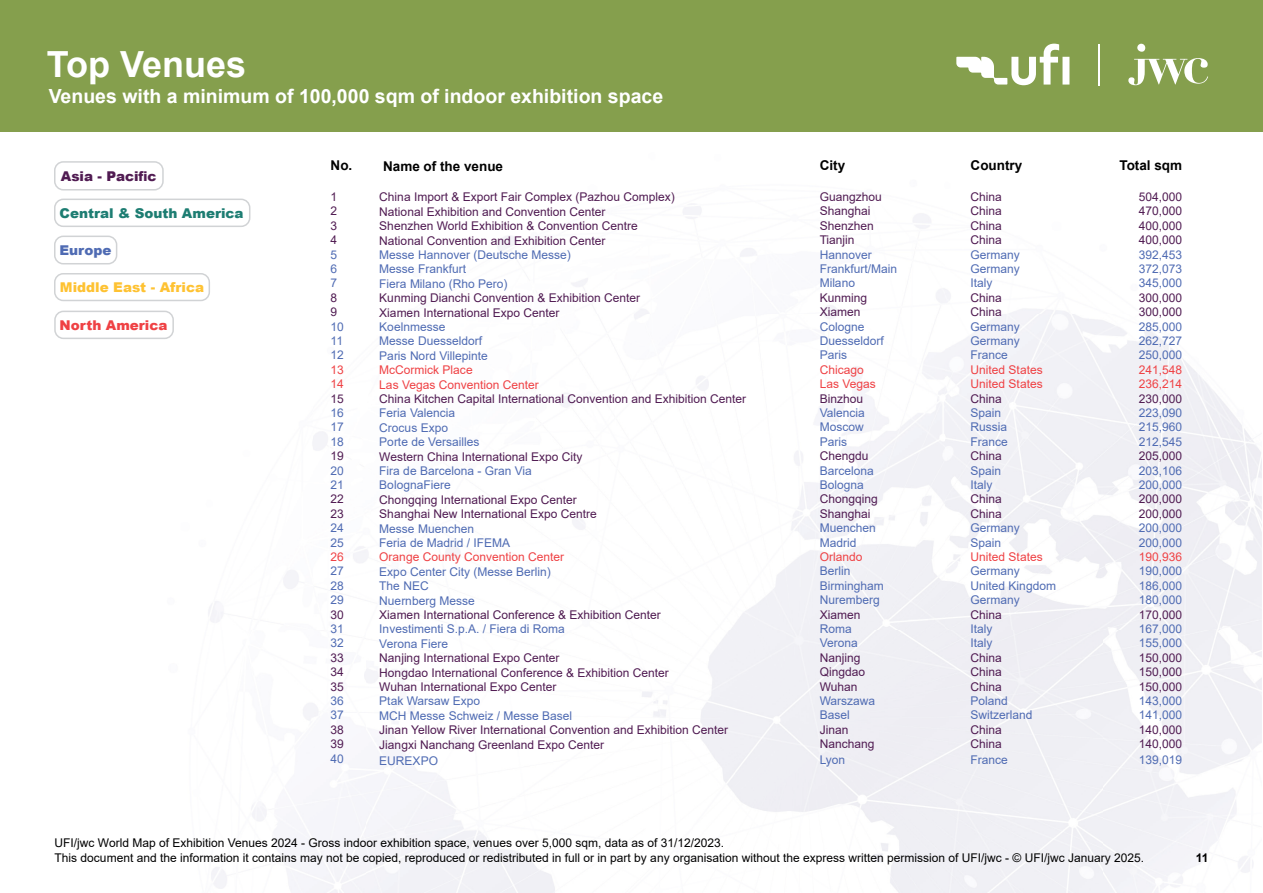
<style>
.page{position:relative;width:1263px;height:893px;background:#fff}
.page>*{position:absolute;margin:0;border:0;box-sizing:border-box;transform-origin:0 0}
.t1{font:700 36px "Arial";color:#fff}
.t2{font:700 19.5px "Arial";color:#fff}
.t3{font:700 13.5px "Arial";color:#000}
.t4{font:900 13.5px "Arial";color:#1d7d72}
.t5{font:900 13.5px "Arial";color:#fec232}
.t6{font:900 13.5px "Arial";color:#ef4144}
.t7{font:900 13.5px "Arial";color:#501b52}
.t8{font:900 13.5px "Arial";color:#4f6bb3}
.t9{font:12px/14.4px "Arial";color:#501b52}
.t10{font:12px/14.4px "Arial";color:#4f6bb3}
.t11{font:12px/14.4px "Arial";color:#000}
.t12{font:12px/14.4px "Arial";color:#ef4144}
.t13{font:12px "Arial";color:#4f1b51}
.t14{font:700 12px "Arial";color:#000}
</style>
<div class="page">
<img style="left:0;top:131px;width:1262px;height:762px">
<div style="left:0;top:0;width:1263px;height:131px;background:#859f4d"></div>
<svg style="left:956px;top:44px;width:113px;height:41px"></svg>
<hr style="left:1099px;top:44px;width:1px;height:41px;background:#fff">
<svg style="left:1128px;top:58px;width:80px;height:27px"></svg>
<div style="left:1137px;top:44px;width:8px;height:8px;background:#fff;border-radius:50%"></div>
<div style="left:54px;top:311px;width:120px;height:28px;border:2px solid #d1d3d5;border-radius:9px"></div>
<div style="left:54px;top:273px;width:156px;height:28px;border:2px solid #d1d3d5;border-radius:9px"></div>
<div style="left:54px;top:161px;width:110px;height:29px;border:2px solid #d1d3d5;border-radius:9px"></div>
<div style="left:54px;top:236px;width:63px;height:28px;border:2px solid #d1d3d5;border-radius:9px"></div>
<div style="left:54px;top:199px;width:196px;height:28px;border:2px solid #d1d3d5;border-radius:9px"></div>
<h1 class="t1" style="left:47px;top:39px;width:201px">Top Venues</h1>
<h2 class="t2" style="left:49px;top:83px;width:616px">Venues with a minimum of 100,000 sqm of indoor exhibition space</h2>
<p class="t7" style="left:61px;top:166px;width:97px">Asia - Pacific</p>
<p class="t4" style="left:60px;top:203px;width:185px">Central &amp; South America</p>
<p class="t8" style="left:60px;top:240px;width:53px">Europe</p>
<p class="t5" style="left:60px;top:277px;width:146px">Middle East - Africa</p>
<p class="t6" style="left:60px;top:315px;width:109px">North America</p>
<p class="t3" style="left:331px;top:156px;width:23px">No.</p>
<p class="t9" style="left:331px;top:189px;width:8px;text-align:justify">1<br>2<br>3<br>4</p>
<p class="t10" style="left:331px;top:247px;width:8px;text-align:justify">5<br>6<br>7</p>
<p class="t9" style="left:331px;top:290px;width:8px">8<br>9</p>
<p class="t10" style="left:331px;top:319px;width:15px;text-align:justify">10<br>11<br>12</p>
<p class="t12" style="left:331px;top:362px;width:15px">13<br>14</p>
<p class="t9" style="left:331px;top:391px;width:15px">15</p>
<p class="t10" style="left:331px;top:405px;width:15px;text-align:justify">16<br>17<br>18</p>
<p class="t9" style="left:331px;top:449px;width:15px">19</p>
<p class="t10" style="left:331px;top:463px;width:15px">20<br>21</p>
<p class="t9" style="left:331px;top:492px;width:15px">22<br>23</p>
<p class="t10" style="left:331px;top:521px;width:15px">24<br>25</p>
<p class="t12" style="left:331px;top:549px;width:15px">26</p>
<p class="t10" style="left:331px;top:564px;width:15px;text-align:justify">27<br>28<br>29</p>
<p class="t9" style="left:331px;top:607px;width:15px">30</p>
<p class="t10" style="left:331px;top:621px;width:15px">31<br>32</p>
<p class="t9" style="left:331px;top:650px;width:15px;text-align:justify">33<br>34<br>35</p>
<p class="t10" style="left:331px;top:693px;width:15px">36<br>37</p>
<p class="t9" style="left:331px;top:722px;width:15px">38<br>39</p>
<p class="t10" style="left:331px;top:751px;width:15px">40</p>
<p class="t3" style="left:383px;top:156px;width:122px">Name of the venue</p>
<p class="t9" style="left:379px;top:190px;width:297px">China Import &amp; Export Fair Complex (Pazhou Complex)<br>National Exhibition and Convention Center<br>Shenzhen World Exhibition &amp; Convention Centre National Convention and Exhibition Center</p>
<p class="t10" style="left:379px;top:247px;width:193px">Messe Hannover (Deutsche Messe)<br>Messe Frankfurt<br>Fiera Milano (Rho Pero)</p>
<p class="t9" style="left:379px;top:291px;width:262px">Kunming Dianchi Convention &amp; Exhibition Center<br>Xiamen International Expo Center</p>
<p class="t10" style="left:379px;top:319px;width:110px">Koelnmesse<br>Messe Duesseldorf<br>Paris Nord Villepinte</p>
<p class="t12" style="left:379px;top:363px;width:161px">McCormick Place<br>Las Vegas Convention Center</p>
<p class="t9" style="left:379px;top:391px;width:368px">China Kitchen Capital International Convention and Exhibition Center</p>
<p class="t10" style="left:379px;top:406px;width:102px">Feria Valencia<br>Crocus Expo<br>Porte de Versailles</p>
<p class="t9" style="left:379px;top:449px;width:205px">Western China International Expo City</p>
<p class="t10" style="left:379px;top:463px;width:154px">Fira de Barcelona - Gran Via<br>BolognaFiere</p>
<p class="t9" style="left:379px;top:492px;width:219px">Chongqing International Expo Center<br>Shanghai New International Expo Centre</p>
<p class="t10" style="left:379px;top:521px;width:132px">Messe Muenchen<br>Feria de Madrid / IFEMA</p>
<p class="t12" style="left:379px;top:550px;width:186px">Orange County Convention Center</p>
<p class="t10" style="left:379px;top:564px;width:173px">Expo Center City (Messe Berlin)<br>The NEC<br>Nuernberg Messe</p>
<p class="t13" style="left:379px;top:606px;width:283px">Xiamen International Conference &amp; Exhibition Center</p>
<p class="t10" style="left:379px;top:622px;width:187px">Investimenti S.p.A. / Fiera di Roma<br>Verona Fiere</p>
<p class="t9" style="left:379px;top:651px;width:291px">Nanjing International Expo Center<br>Hongdao International Conference &amp; Exhibition Center<br>Wuhan International Expo Center</p>
<p class="t10" style="left:379px;top:694px;width:194px">Ptak Warsaw Expo<br>MCH Messe Schweiz / Messe Basel</p>
<p class="t9" style="left:379px;top:723px;width:350px">Jinan Yellow River International Convention and Exhibition Center<br>Jiangxi Nanchang Greenland Expo Center</p>
<p class="t10" style="left:379px;top:753px;width:60px">EUREXPO</p>
<p class="t3" style="left:820px;top:156px;width:27px">City</p>
<p class="t9" style="left:820px;top:189px;width:64px">Guangzhou<br>Shanghai<br>Shenzhen<br>Tianjin</p>
<p class="t10" style="left:820px;top:247px;width:79px">Hannover<br>Frankfurt/Main<br>Milano</p>
<p class="t9" style="left:820px;top:290px;width:49px">Kunming<br>Xiamen</p>
<p class="t10" style="left:820px;top:319px;width:66px">Cologne<br>Duesseldorf<br>Paris</p>
<p class="t12" style="left:820px;top:362px;width:58px">Chicago<br>Las Vegas</p>
<p class="t9" style="left:820px;top:391px;width:45px">Binzhou</p>
<p class="t10" style="left:820px;top:405px;width:47px;text-align:justify">Valencia Moscow Paris</p>
<p class="t9" style="left:820px;top:449px;width:50px">Chengdu</p>
<p class="t10" style="left:820px;top:463px;width:56px">Barcelona<br>Bologna</p>
<p class="t9" style="left:820px;top:492px;width:60px">Chongqing<br>Shanghai</p>
<p class="t10" style="left:820px;top:521px;width:58px">Muenchen<br>Madrid</p>
<p class="t12" style="left:820px;top:549px;width:44px">Orlando</p>
<p class="t10" style="left:820px;top:564px;width:66px">Berlin<br>Birmingham<br>Nuremberg</p>
<p class="t9" style="left:820px;top:607px;width:42px">Xiamen</p>
<p class="t10" style="left:820px;top:621px;width:40px">Roma<br>Verona</p>
<p class="t9" style="left:820px;top:650px;width:47px">Nanjing<br>Qingdao<br>Wuhan</p>
<p class="t10" style="left:820px;top:693px;width:57px">Warszawa<br>Basel</p>
<p class="t9" style="left:820px;top:722px;width:56px">Jinan<br>Nanchang</p>
<p class="t10" style="left:820px;top:753px;width:27px">Lyon</p>
<p class="t3" style="left:971px;top:156px;width:53px">Country</p>
<p class="t9" style="left:971px;top:189px;width:33px;text-align:justify">China China China China</p>
<p class="t10" style="left:971px;top:247px;width:51px;text-align:justify">Germany Germany Italy</p>
<p class="t9" style="left:971px;top:290px;width:33px">China<br>China</p>
<p class="t10" style="left:971px;top:319px;width:51px;text-align:justify">Germany Germany France</p>
<p class="t12" style="left:971px;top:362px;width:74px">United States<br>United States</p>
<p class="t9" style="left:971px;top:391px;width:33px">China</p>
<p class="t10" style="left:971px;top:405px;width:39px">Spain<br>Russia<br>France</p>
<p class="t9" style="left:971px;top:449px;width:33px">China</p>
<p class="t10" style="left:971px;top:463px;width:32px">Spain<br>Italy</p>
<p class="t9" style="left:971px;top:492px;width:33px">China<br>China</p>
<p class="t10" style="left:971px;top:521px;width:51px">Germany<br>Spain</p>
<p class="t12" style="left:971px;top:549px;width:74px">United States</p>
<p class="t10" style="left:971px;top:564px;width:87px">Germany<br>United Kingdom<br>Germany</p>
<p class="t9" style="left:971px;top:607px;width:33px">China</p>
<p class="t10" style="left:971px;top:621px;width:24px">Italy<br>Italy</p>
<p class="t9" style="left:971px;top:650px;width:33px;text-align:justify">China China China</p>
<p class="t10" style="left:971px;top:693px;width:64px">Poland<br>Switzerland</p>
<p class="t9" style="left:971px;top:722px;width:33px">China<br>China</p>
<p class="t10" style="left:971px;top:753px;width:39px">France</p>
<p class="t3" style="left:1119px;top:156px;width:64px">Total sqm</p>
<p class="t9" style="left:1139px;top:189px;width:45px;text-align:justify">504,000<br>470,000<br>400,000<br>400,000</p>
<p class="t10" style="left:1139px;top:247px;width:45px;text-align:justify">392,453<br>372,073<br>345,000</p>
<p class="t9" style="left:1139px;top:290px;width:45px">300,000<br>300,000</p>
<p class="t10" style="left:1139px;top:319px;width:45px;text-align:justify">285,000<br>262,727<br>250,000</p>
<p class="t12" style="left:1139px;top:362px;width:45px">241,548<br>236,214</p>
<p class="t9" style="left:1139px;top:391px;width:45px">230,000</p>
<p class="t10" style="left:1139px;top:405px;width:45px;text-align:justify">223,090<br>215,960<br>212,545</p>
<p class="t9" style="left:1139px;top:449px;width:45px">205,000</p>
<p class="t10" style="left:1139px;top:463px;width:45px">203,106<br>200,000</p>
<p class="t9" style="left:1139px;top:492px;width:45px">200,000<br>200,000</p>
<p class="t10" style="left:1139px;top:521px;width:45px">200,000<br>200,000</p>
<p class="t12" style="left:1139px;top:549px;width:45px">190,936</p>
<p class="t10" style="left:1139px;top:564px;width:45px;text-align:justify">190,000<br>186,000<br>180,000</p>
<p class="t9" style="left:1139px;top:607px;width:45px">170,000</p>
<p class="t10" style="left:1139px;top:621px;width:45px">167,000<br>155,000</p>
<p class="t9" style="left:1139px;top:650px;width:45px;text-align:justify">150,000<br>150,000<br>150,000</p>
<p class="t10" style="left:1139px;top:693px;width:45px">143,000<br>141,000</p>
<p class="t9" style="left:1139px;top:722px;width:45px">140,000<br>140,000</p>
<p class="t10" style="left:1139px;top:753px;width:45px">139,019</p>
<p class="t11" style="left:55px;top:836px;width:1091px">UFI/jwc World Map of Exhibition Venues 2024 - Gross indoor exhibition space, venues over 5,000 sqm, data as of 31/12/2023.<br>This document and the information it contains may not be copied, reproduced or redistributed in full or in part by any organisation without the express written permission of UFI/jwc - © UFI/jwc January 2025.</p>
<p class="t14" style="left:1196px;top:849px;width:14px">11</p>
</div>
